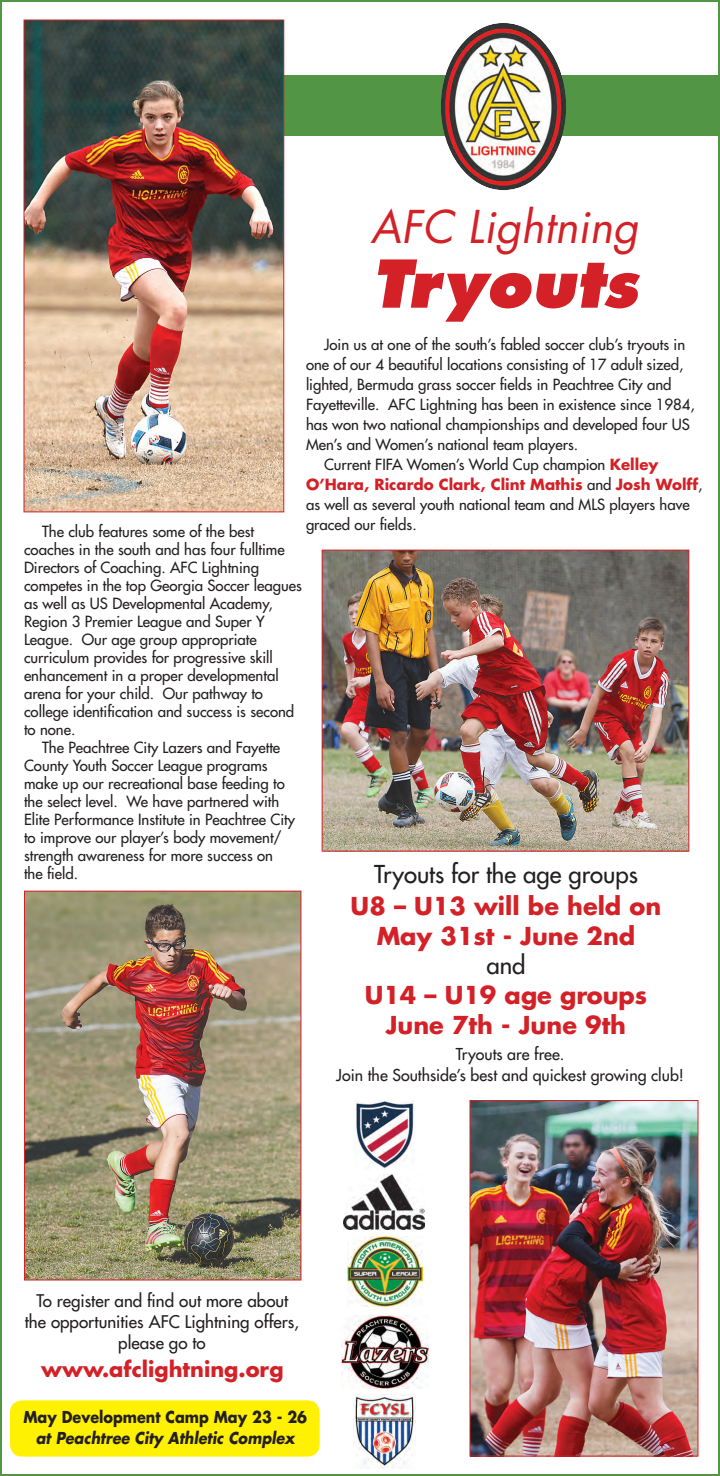
<style>
.page{position:relative;width:720px;height:1476px;background:#fff}
.page>*{position:absolute;margin:0;border:0;box-sizing:border-box;transform-origin:0 0}
.t1{font:italic 800 64px "Futura";color:#d32127}
.t2{font:italic 44px "Futura";color:#d32127}
.t3{font:700 24px/30px "Futura";color:#d32127;text-align:center}
.t4{font:24px "Futura";color:#231f20}
.t5{font:700 21px "Futura";color:#d32127}
.t6{font:17px/21px "Futura";color:#231f20;text-align:center}
.t7{font:16px/21px "Futura";color:#231f20;text-align:center}
.t8{font:italic 700 16px "Futura";color:#231f20;scale:.9 1}
.t9{font:700 16px "Futura";color:#231f20;scale:.9 1}
.t10{font:15px/18px "Futura";color:#231f20}
.t11{font:700 15px "Futura";color:#d32127}
.s1{font-weight:700;color:#d32127}
.s2{font-weight:400;color:#231f20}
</style>
<div class="page">
<img style="left:0;top:0;width:720px;height:1476px">
<img style="left:343px;top:1175px;width:82px;height:54px">
<img style="left:347px;top:1236px;width:75px;height:71px">
<h2 class="t2" style="left:370px;top:207px;width:269px">AFC Lightning</h2>
<h1 class="t1" style="left:372px;top:256px;width:267px">Tryouts</h1>
<p class="t10" style="left:324px;top:337px;width:363px">Join us at one of the south’s fabled soccer club’s tryouts in</p>
<p class="t10" style="left:306px;top:357px;width:379px">one of our 4 beautiful locations consisting of 17 adult sized,</p>
<p class="t10" style="left:306px;top:377px;width:367px">lighted, Bermuda grass soccer fields in Peachtree City and</p>
<p class="t10" style="left:306px;top:397px;width:390px">Fayetteville. AFC Lightning has been in existence since 1984,</p>
<p class="t10" style="left:306px;top:417px;width:385px">has won two national championships and developed four US</p>
<p class="t10" style="left:306px;top:437px;width:274px">Men’s and Women’s national team players.</p>
<p class="t10" style="left:324px;top:457px;width:336px">Current FIFA Women’s World Cup champion <span class="s1">Kelley</span></p>
<p class="t11" style="left:306px;top:478px;width:398px">O’Hara, Ricardo Clark, Clint Mathis <span class="s2">and</span> Josh Wolff<span class="s2">,</span></p>
<p class="t10" style="left:306px;top:497px;width:385px">as well as several youth national team and MLS players have</p>
<p class="t10" style="left:306px;top:517px;width:112px">graced our fields.</p>
<p class="t10" style="left:24px;top:523px;width:279px;text-indent:18px">The club features some of the best coaches in the south and has four fulltime Directors of Coaching. AFC Lightning competes in the top Georgia Soccer leagues as well as US Developmental Academy, Region 3 Premier League and Super Y League. Our age group appropriate curriculum provides for progressive skill enhancement in a proper developmental arena for your child. Our pathway to college identification and success is second to none.</p>
<p class="t10" style="left:24px;top:739px;width:273px;text-indent:18px">The Peachtree City Lazers and Fayette County Youth Soccer League programs make up our recreational base feeding to the select level. We have partnered with Elite Performance Institute in Peachtree City to improve our player’s body movement/ strength awareness for more success on the field.</p>
<h3 class="t4" style="left:374px;top:862px;width:265px">Tryouts for the age groups</h3>
<h3 class="t3" style="left:351px;top:893px;width:312px">U8 – U13 will be held on<br>May 31st - June 2nd</h3>
<h3 class="t4" style="left:486px;top:953px;width:41px">and</h3>
<h3 class="t3" style="left:365px;top:982px;width:284px">U14 – U19 age groups<br>June 7th - June 9th</h3>
<p class="t7" style="left:336px;top:1045px;width:349px">Tryouts are free.<br>Join the Southside’s best and quickest growing club!</p>
<p class="t6" style="left:25px;top:1291px;width:276px">To register and find out more about the opportunities AFC Lightning offers, please go to</p>
<h3 class="t5" style="left:41px;top:1360px;width:244px">www.afclightning.org</h3>
<p class="t9" style="left:23px;top:1410px;width:317px">May Development Camp May 23 - 26</p>
<p class="t8" style="left:36px;top:1431px;width:289px">at Peachtree City Athletic Complex</p>
</div>
